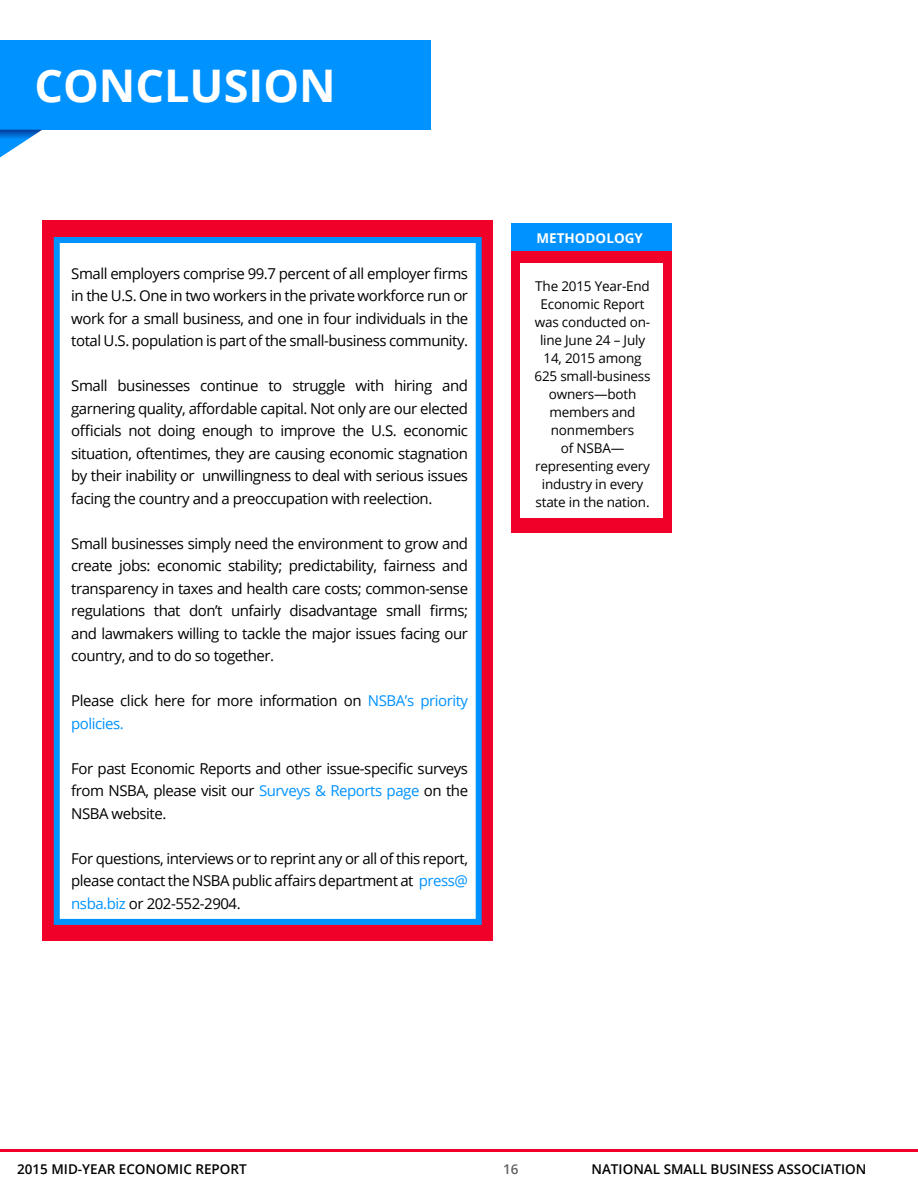
<style>
.page{position:relative;width:918px;height:1188px;background:#fff}
.page>*{position:absolute;margin:0;border:0;box-sizing:border-box;transform-origin:0 0}
.t1{font:700 45px "Open Sans";color:#fff}
.t2{font:15px/22.5px "Open Sans";letter-spacing:-.03em;color:#000;text-align:justify}
.t3{font:13.5px/18px "Open Sans";letter-spacing:-.015em;color:#000;text-align:center}
.t4{font:600 13.5px "Open Sans";color:#000}
.t5{font:700 13.5px "Open Sans";color:#fff}
.t6{font:600 13.5px "Open Sans";color:#616264}
.s1{color:#0092ff}
</style>
<div class="page">
<hr style="left:1px;top:1149px;width:917px;height:3px;background:#f00029">
<div style="left:42px;top:220px;width:451px;height:721px;background:#f00029"></div>
<div style="left:511px;top:249px;width:160px;height:284px;background:#f00029"></div>
<div style="left:54px;top:237px;width:428px;height:688px;background:#fff;border:6px solid #0092ff"></div>
<div style="left:520px;top:263px;width:143px;height:255px;background:#fff"></div>
<div style="left:511px;top:223px;width:160px;height:27px;background:#0092ff"></div>
<div style="left:0;top:40px;width:430px;height:90px;background:#0092ff"></div>
<svg style="left:0;top:130px;width:42px;height:28px"></svg>
<h1 class="t1" style="left:34px;top:54px;width:33px">CONC</h1>
<h1 class="t1" style="left:164px;top:54px;width:134px">LUSION</h1>
<p class="t2" style="left:71px;top:262px;width:398px">Small employers comprise 99.7 percent of all employer firms in the U.S. One in two workers in the private workforce run or work for a small business, and one in four individuals in the total U.S. population is part of the small-business community.</p>
<p class="t2" style="left:71px;top:374px;width:398px">Small businesses continue to struggle with hiring and garnering quality, affordable capital. Not only are our elected officials not doing enough to improve the U.S. economic situation, oftentimes, they are causing economic stagnation by their inability or unwillingness to deal with serious issues facing the country and a preoccupation with reelection.</p>
<p class="t2" style="left:71px;top:532px;width:398px">Small businesses simply need the environment to grow and create jobs: economic stability; predictability, fairness and transparency in taxes and health care costs; common-sense regulations that don’t unfairly disadvantage small firms; and lawmakers willing to tackle the major issues facing our country, and to do so together.</p>
<p class="t2" style="left:71px;top:689px;width:398px">Please click here for more information on <span class="s1">NSBA’s priority policies.</span></p>
<p class="t2" style="left:71px;top:757px;width:398px">For past Economic Reports and other issue-specific surveys from NSBA, please visit our <span class="s1">Surveys &amp; Reports page</span> on the NSBA website.</p>
<p class="t2" style="left:71px;top:847px;width:398px">For questions, interviews or to reprint any or all of this report, please contact the NSBA public affairs department at <span class="s1">press@ nsba.biz</span> or 202-552-2904.</p>
<p class="t5" style="left:536px;top:228px;width:108px">METHODOLOGY</p>
<p class="t3" style="left:535px;top:277px;width:118px">The 2015 Year-End<br>Economic Report was conducted on&shy;line June 24 – July<br>14, 2015 among<br>625 small-business owners—both members and nonmembers<br>of NSBA— representing every industry in every state in the nation.</p>
<p class="t4" style="left:17px;top:1160px;width:231px">2015 MID-YEAR ECONOMIC REPORT</p>
<p class="t6" style="left:503px;top:1160px;width:17px">16</p>
<p class="t4" style="left:591px;top:1160px;width:277px">NATIONAL SMALL BUSINESS ASSOCIATION</p>
</div>
